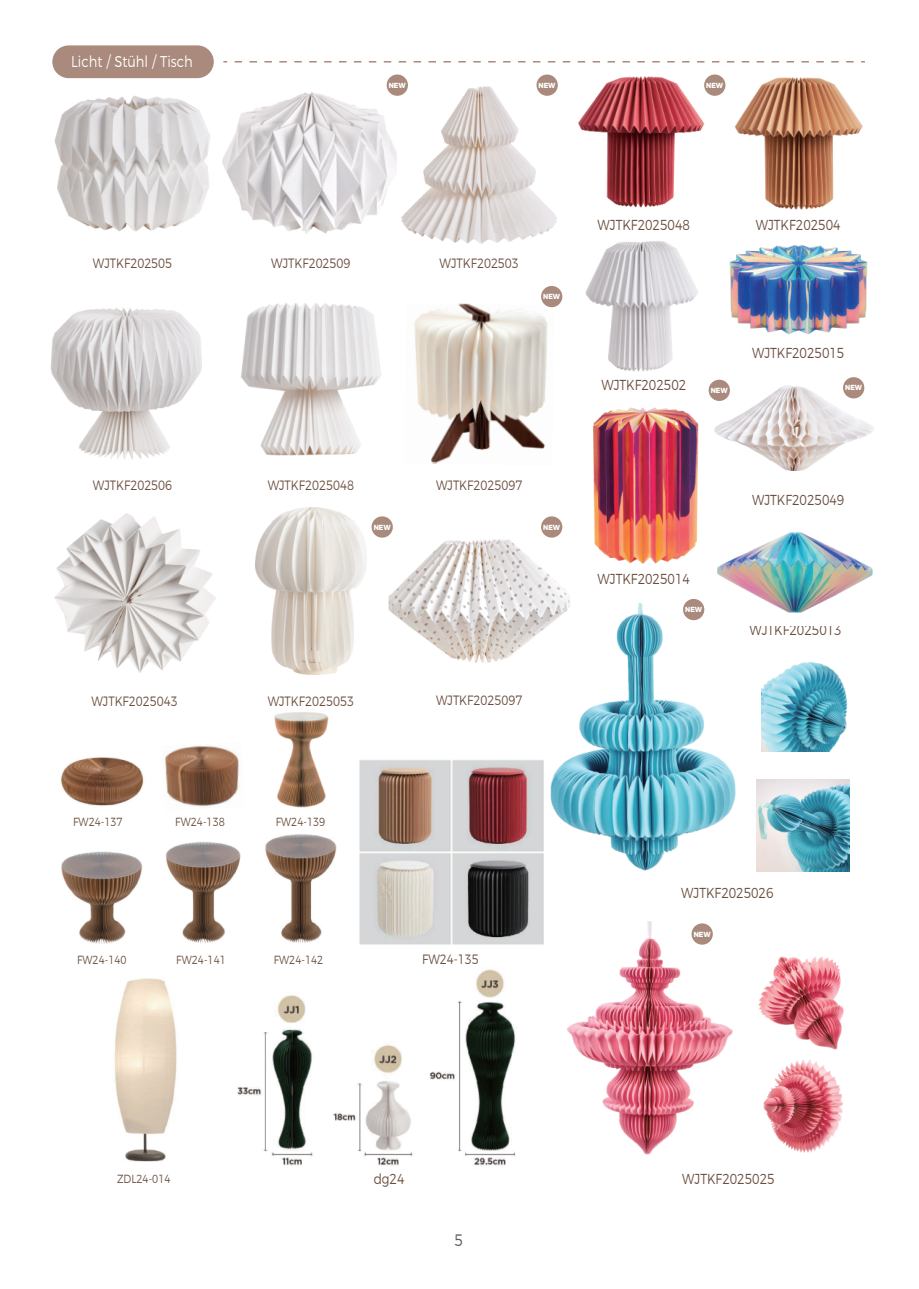
<style>
.page{position:relative;width:919px;height:1289px;background:#fff}
.page>*{position:absolute;margin:0;border:0;box-sizing:border-box;transform-origin:0 0}
.t1{font:300 16.5px "Montserrat";color:#57585a;scale:.84 1}
.t2{font:300 15.6px "Montserrat";color:#fff;scale:.84 1}
.t3{font:300 14.4px "Montserrat";color:#694d3d;scale:.84 1}
.t4{font:300 13.5px "Montserrat";color:#694d3d;scale:.84 1}
.t5{font:300 11.85px "Montserrat";color:#694d3d;scale:.84 1}
.t6{font:800 7.35px "Montserrat";letter-spacing:-.005em;color:#fff;scale:.9 1}
</style>
<div class="page">
<img style="left:237px;top:969px;width:279px;height:197px">
<img style="left:593px;top:407px;width:106px;height:157px">
<img style="left:550px;top:603px;width:186px;height:268px">
<img style="left:54px;top:96px;width:156px;height:135px">
<img style="left:222px;top:92px;width:175px;height:142px">
<img style="left:585px;top:241px;width:113px;height:131px">
<img style="left:734px;top:77px;width:129px;height:133px">
<img style="left:578px;top:76px;width:127px;height:132px">
<img style="left:240px;top:303px;width:141px;height:153px">
<img style="left:414px;top:303px;width:139px;height:161px">
<img style="left:54px;top:513px;width:161px;height:159px">
<img style="left:255px;top:507px;width:111px;height:167px">
<img style="left:400px;top:79px;width:158px;height:165px">
<img style="left:50px;top:308px;width:152px;height:152px">
<img style="left:382px;top:531px;width:194px;height:139px">
<img style="left:729px;top:245px;width:139px;height:90px">
<img style="left:715px;top:532px;width:158px;height:93px">
<img style="left:714px;top:385px;width:160px;height:85px">
<img style="left:567px;top:921px;width:166px;height:234px">
<img style="left:761px;top:662px;width:87px;height:89px">
<img style="left:756px;top:779px;width:93px;height:92px">
<img style="left:758px;top:956px;width:86px;height:94px">
<img style="left:763px;top:1059px;width:80px;height:94px">
<div style="left:541px;top:286px;width:21px;height:21px;background:#a98a7c;border-radius:50%"></div>
<div style="left:541px;top:516px;width:21px;height:21px;background:#a98a7c;border-radius:50%"></div>
<div style="left:371px;top:516px;width:22px;height:21px;background:#a98a7c;border-radius:50%"></div>
<div style="left:536px;top:74px;width:21px;height:22px;background:#a98a7c;border-radius:50%"></div>
<div style="left:708px;top:380px;width:21px;height:21px;background:#a98a7c;border-radius:50%"></div>
<div style="left:683px;top:599px;width:21px;height:21px;background:#a98a7c;border-radius:50%"></div>
<div style="left:691px;top:923px;width:21px;height:21px;background:#a98a7c;border-radius:50%"></div>
<div style="left:843px;top:377px;width:21px;height:21px;background:#a98a7c;border-radius:50%"></div>
<div style="left:386px;top:74px;width:22px;height:22px;background:#a98a7c;border-radius:50%"></div>
<div style="left:704px;top:74px;width:21px;height:22px;background:#a98a7c;border-radius:50%"></div>
<img style="left:359px;top:760px;width:184px;height:184px">
<img style="left:114px;top:978px;width:63px;height:184px">
<img style="left:62px;top:851px;width:81px;height:92px">
<img style="left:165px;top:841px;width:76px;height:102px">
<img style="left:265px;top:834px;width:71px;height:109px">
<img style="left:61px;top:757px;width:83px;height:49px">
<img style="left:165px;top:745px;width:74px;height:62px">
<img style="left:274px;top:712px;width:55px;height:95px">
<div style="left:52px;top:45px;width:162px;height:33px;background:#a98a7c;border-radius:16px"></div>
<svg style="left:234px;top:61px;width:630px;height:2px"></svg>
<p class="t2" style="left:71px;top:49px;width:146px">Licht / Stühl / Tisch</p>
<p class="t6" style="left:389px;top:79px;width:20px">NEW</p>
<p class="t6" style="left:706px;top:79px;width:20px">NEW</p>
<p class="t6" style="left:538px;top:79px;width:20px">NEW</p>
<p class="t4" style="left:93px;top:253px;width:96px">WJTKF202505</p>
<p class="t4" style="left:271px;top:253px;width:96px">WJTKF202509</p>
<p class="t4" style="left:439px;top:253px;width:96px">WJTKF202503</p>
<p class="t6" style="left:543px;top:290px;width:20px">NEW</p>
<p class="t3" style="left:597px;top:213px;width:111px">WJTKF2025048</p>
<p class="t3" style="left:755px;top:213px;width:102px">WJTKF202504</p>
<p class="t3" style="left:601px;top:374px;width:102px">WJTKF202502</p>
<p class="t6" style="left:710px;top:384px;width:20px">NEW</p>
<p class="t3" style="left:752px;top:341px;width:111px">WJTKF2025015</p>
<p class="t6" style="left:845px;top:382px;width:20px">NEW</p>
<p class="t4" style="left:93px;top:475px;width:96px">WJTKF202506</p>
<p class="t4" style="left:91px;top:690px;width:104px">WJTKF2025043</p>
<p class="t4" style="left:268px;top:475px;width:104px">WJTKF2025048</p>
<p class="t4" style="left:436px;top:475px;width:104px">WJTKF2025097</p>
<p class="t6" style="left:373px;top:521px;width:20px">NEW</p>
<p class="t6" style="left:543px;top:521px;width:20px">NEW</p>
<p class="t4" style="left:268px;top:690px;width:104px">WJTKF2025053</p>
<p class="t4" style="left:436px;top:690px;width:104px">WJTKF2025097</p>
<p class="t3" style="left:597px;top:567px;width:111px">WJTKF2025014</p>
<p class="t6" style="left:685px;top:603px;width:20px">NEW</p>
<p class="t3" style="left:752px;top:488px;width:111px">WJTKF2025049</p>
<p class="t3" style="left:749px;top:619px;width:111px">WJTKF2025013</p>
<p class="t5" style="left:73px;top:812px;width:60px">FW24-137</p>
<p class="t5" style="left:175px;top:812px;width:60px">FW24-138</p>
<p class="t5" style="left:276px;top:812px;width:60px">FW24-139</p>
<p class="t5" style="left:77px;top:950px;width:60px">FW24-140</p>
<p class="t5" style="left:176px;top:950px;width:60px">FW24-141</p>
<p class="t5" style="left:274px;top:950px;width:60px">FW24-142</p>
<p class="t4" style="left:422px;top:948px;width:69px">FW24-135</p>
<p class="t3" style="left:681px;top:881px;width:111px">WJTKF2025026</p>
<p class="t6" style="left:693px;top:927px;width:20px">NEW</p>
<p class="t5" style="left:117px;top:1169px;width:65px">ZDL24-014</p>
<p class="t3" style="left:373px;top:1167px;width:38px">dg24</p>
<p class="t1" style="left:454px;top:1227px;width:12px">5</p>
<p class="t3" style="left:682px;top:1167px;width:111px">WJTKF2025025</p>
</div>
